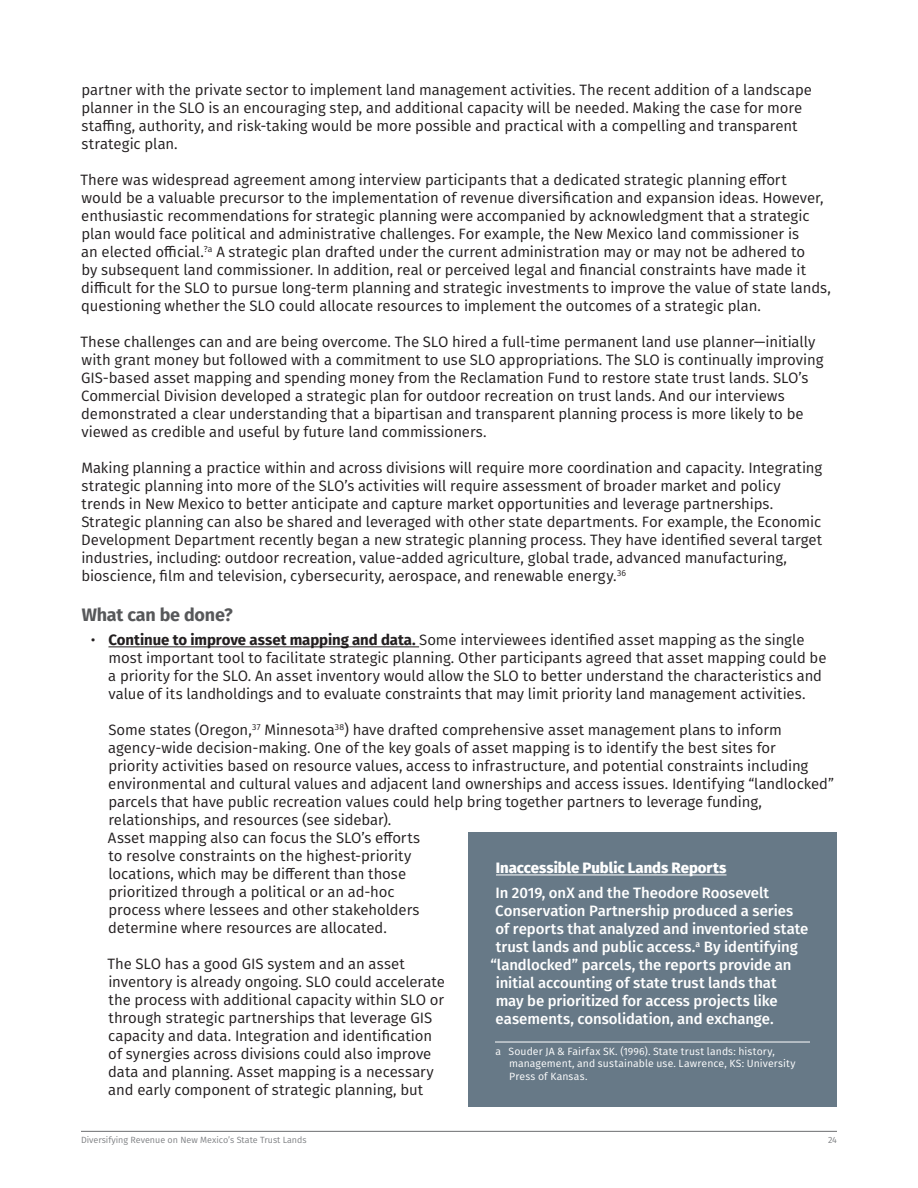
<style>
.page{position:relative;width:918px;height:1188px;background:#fff}
.page>*{position:absolute;margin:0;border:0;box-sizing:border-box;transform-origin:0 0}
.Header_3{font:700 18px "Fira Sans";letter-spacing:-.01em;color:#57585a}
.Body_Copy{font:15px/18px "Fira Sans";letter-spacing:-.005em;color:#231f20}
.SideBar_Copy{font:500 15px "Fira Sans";letter-spacing:-.005em;color:#fff}
.Side_Bar_HEADER{font:800 15px "Fira Sans";letter-spacing:-.005em;color:#fff}
.Sidebar_Endnotes{font:10.5px/12.6px "Fira Sans";letter-spacing:.01em;color:#fff}
.t1{font:9px "Fira Sans";color:#808285}
.s1{font-weight:700}
</style>
<div class="page">
<hr style="left:81px;top:1131px;width:756px;height:1px;background:#6c6d70">
<hr style="left:108px;top:646px;width:311px;height:1px;background:#231f20">
<div style="left:468px;top:832px;width:369px;height:275px;background:#677987"></div>
<hr style="left:496px;top:875px;width:231px;height:1px;background:#fff">
<hr style="left:495px;top:1042px;width:315px;height:1px;background:#fff">
<p class="Body_Copy" style="left:81px;top:80px;width:732px">partner with the private sector to implement land management activities. The recent addition of a landscape planner in the SLO is an encouraging step, and additional capacity will be needed. Making the case for more staffing, authority, and risk-taking would be more possible and practical with a compelling and transparent strategic plan.</p>
<p class="Body_Copy" style="left:80px;top:170px;width:752px">There was widespread agreement among interview participants that a dedicated strategic planning effort would be a valuable precursor to the implementation of revenue diversification and expansion ideas. However, enthusiastic recommendations for strategic planning were accompanied by acknowledgment that a strategic plan would face political and administrative challenges. For example, the New Mexico land commissioner is<br>an elected official.<sup>?a</sup> A strategic plan drafted under the current administration may or may not be adhered to<br>by subsequent land commissioner. In addition, real or perceived legal and financial constraints have made it difficult for the SLO to pursue long-term planning and strategic investments to improve the value of state lands, questioning whether the SLO could allocate resources to implement the outcomes of a strategic plan.</p>
<p class="Body_Copy" style="left:80px;top:332px;width:745px">These challenges can and are being overcome. The SLO hired a full-time permanent land use planner—initially with grant money but followed with a commitment to use SLO appropriations. The SLO is continually improving GIS-based asset mapping and spending money from the Reclamation Fund to restore state trust lands. SLO’s Commercial Division developed a strategic plan for outdoor recreation on trust lands. And our interviews demonstrated a clear understanding that a bipartisan and transparent planning process is more likely to be viewed as credible and useful by future land commissioners.</p>
<p class="Body_Copy" style="left:81px;top:458px;width:742px">Making planning a practice within and across divisions will require more coordination and capacity. Integrating strategic planning into more of the SLO’s activities will require assessment of broader market and policy trends in New Mexico to better anticipate and capture market opportunities and leverage partnerships.<br>Strategic planning can also be shared and leveraged with other state departments. For example, the Economic Development Department recently began a new strategic planning process. They have identified several target industries, including: outdoor recreation, value-added agriculture, global trade, advanced manufacturing, bioscience, film and television, cybersecurity, aerospace, and renewable energy.<sup>36</sup></p>
<p class="Header_3" style="left:82px;top:599px;width:152px">What can be done?</p>
<p class="Body_Copy" style="left:108px;top:631px;width:720px;text-indent:-18px">• <span class="s1">Continue to improve asset mapping and data.</span> Some interviewees identified asset mapping as the single most important tool to facilitate strategic planning. Other participants agreed that asset mapping could be a priority for the SLO. An asset inventory would allow the SLO to better understand the characteristics and value of its landholdings and to evaluate constraints that may limit priority land management activities.</p>
<p class="Body_Copy" style="left:108px;top:721px;width:728px">Some states (Oregon,<sup>37</sup> Minnesota<sup>38</sup>) have drafted comprehensive asset management plans to inform agency-wide decision-making. One of the key goals of asset mapping is to identify the best sites for<br>priority activities based on resource values, access to infrastructure, and potential constraints including environmental and cultural values and adjacent land ownerships and access issues. Identifying “landlocked” parcels that have public recreation values could help bring together partners to leverage funding, relationships, and resources (see sidebar).<br>Asset mapping also can focus the SLO’s efforts<br>to resolve constraints on the highest-priority<br>locations, which may be different than those<br>prioritized through a political or an ad-hoc<br>process where lessees and other stakeholders<br>determine where resources are allocated.</p>
<p class="Body_Copy" style="left:107px;top:955px;width:339px">The SLO has a good GIS system and an asset inventory is already ongoing. SLO could accelerate the process with additional capacity within SLO or through strategic partnerships that leverage GIS capacity and data. Integration and identification of synergies across divisions could also improve data and planning. Asset mapping is a necessary and early component of strategic planning, but</p>
<p class="Side_Bar_HEADER" style="left:496px;top:855px;width:232px">Inaccessible Public Lands Reports</p>
<p class="SideBar_Copy" style="left:496px;top:881px;width:275px">In 2019, onX and the Theodore Roosevelt</p>
<p class="SideBar_Copy" style="left:495px;top:899px;width:299px">Conservation Partnership produced a series</p>
<p class="SideBar_Copy" style="left:496px;top:917px;width:314px">of reports that analyzed and inventoried state</p>
<p class="SideBar_Copy" style="left:496px;top:935px;width:304px">trust lands and public access.<sup>a</sup> By identifying</p>
<p class="SideBar_Copy" style="left:490px;top:953px;width:302px">“landlocked” parcels, the reports provide an</p>
<p class="SideBar_Copy" style="left:496px;top:971px;width:282px">initial accounting of state trust lands that</p>
<p class="SideBar_Copy" style="left:496px;top:989px;width:284px">may be prioritized for access projects like</p>
<p class="SideBar_Copy" style="left:496px;top:1007px;width:280px">easements, consolidation, and exchange.</p>
<p class="Sidebar_Endnotes" style="left:509px;top:1045px;width:288px;text-indent:-14px">a Souder JA &amp; Fairfax SK. (1996). State trust lands: history, management, and sustainable use. Lawrence, KS: University<br>Press of Kansas.</p>
<p class="t1" style="left:81px;top:1133px;width:227px">Diversifying Revenue on New Mexico’s State Trust Lands</p>
<p class="t1" style="left:828px;top:1133px;width:10px">24</p>
</div>
